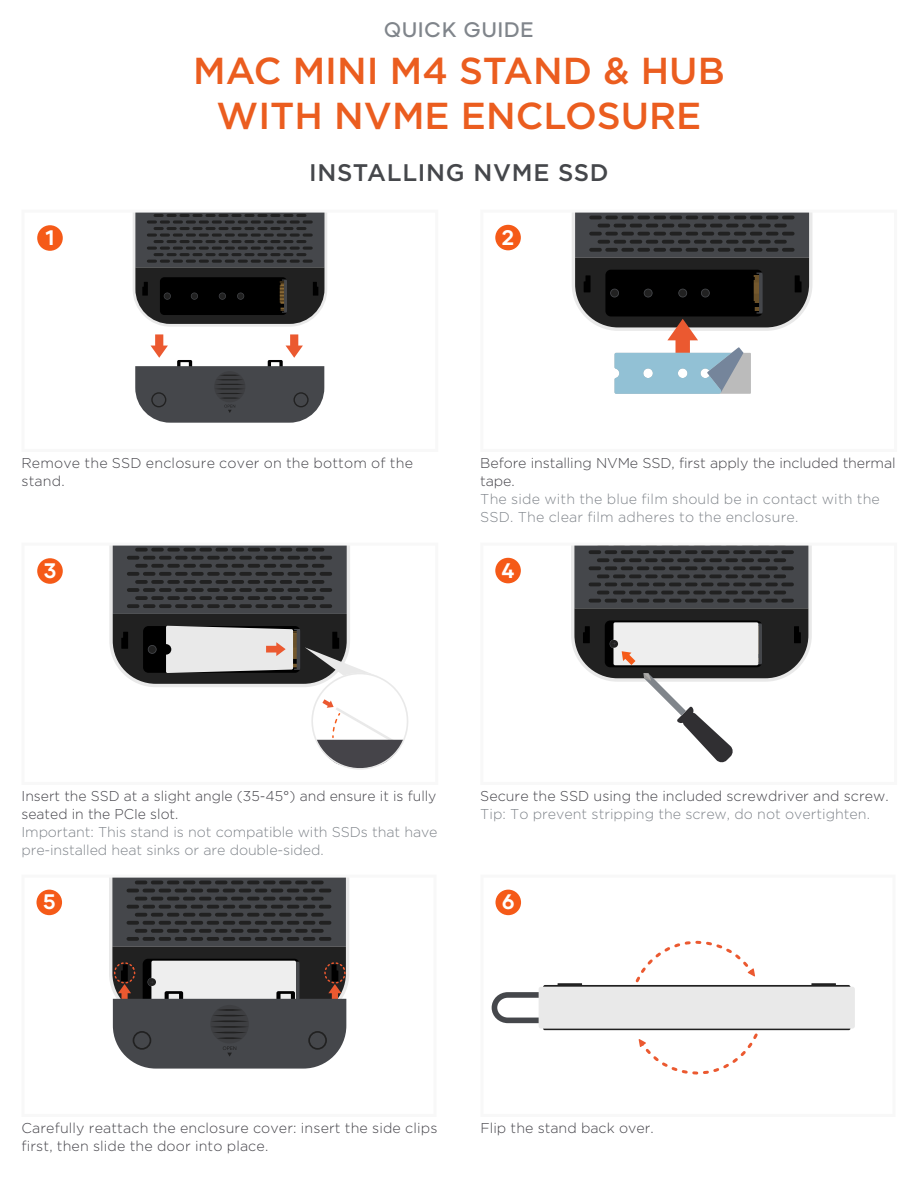
<style>
.page{position:relative;width:918px;height:1188px;background:#fff}
.page>*{position:absolute;margin:0;border:0;box-sizing:border-box;transform-origin:0 0}
.t1{font:500 37.5px/45px "Gotham";color:#eb5d1f;text-align:center}
.t2{font:500 24px "Gotham";letter-spacing:.03em;color:#45474b}
.t3{font:500 21px "Gilmer";letter-spacing:.05em;color:#80858b}
.t4{font:700 21px "Gilmer";color:#fff}
.t5{font:300 14.25px/18px "Gotham";color:#45444a}
.t6{font:300 14.25px/18px "Gotham";color:#80858b}
</style>
<div class="page">
<svg style="left:491px;top:889px;width:364px;height:186px"></svg>
<div style="left:495px;top:890px;width:26px;height:25px;background:#f55a18;border-radius:50%"></div>
<svg style="left:37px;top:877px;width:312px;height:192px"></svg>
<div style="left:36px;top:890px;width:26px;height:25px;background:#f55a18;border-radius:50%"></div>
<div style="left:495px;top:558px;width:26px;height:25px;background:#f55a18;border-radius:50%"></div>
<svg style="left:571px;top:545px;width:241px;height:218px"></svg>
<svg style="left:38px;top:545px;width:370px;height:225px"></svg>
<div style="left:37px;top:558px;width:26px;height:26px;background:#f55a18;border-radius:50%"></div>
<svg style="left:495px;top:212px;width:318px;height:182px"></svg>
<div style="left:495px;top:225px;width:26px;height:25px;background:#f55a18;border-radius:50%"></div>
<svg style="left:38px;top:212px;width:289px;height:211px"></svg>
<div style="left:37px;top:225px;width:26px;height:26px;background:#f55a18;border-radius:50%"></div>
<h3 class="t3" style="left:384px;top:16px;width:151px">QUICK GUIDE</h3>
<h1 class="t1" style="left:193px;top:47px;width:533px">MAC MINI M4 STAND &amp; HUB<br>WITH NVME ENCLOSURE</h1>
<h3 class="t4" style="left:46px;top:224px;width:10px">1</h3>
<h2 class="t2" style="left:309px;top:157px;width:301px">INSTALLING NVME SSD</h2>
<h3 class="t4" style="left:502px;top:224px;width:14px">2</h3>
<p class="t5" style="left:22px;top:454px;width:393px">Remove the SSD enclosure cover on the bottom of the stand.</p>
<h3 class="t4" style="left:44px;top:557px;width:14px">3</h3>
<p class="t5" style="left:480px;top:454px;width:417px">Before installing NVMe SSD, first apply the included thermal tape.</p>
<p class="t6" style="left:480px;top:490px;width:401px">The side with the blue film should be in contact with the<br>SSD. The clear film adheres to the enclosure.</p>
<h3 class="t4" style="left:502px;top:557px;width:14px">4</h3>
<p class="t5" style="left:22px;top:787px;width:417px">Insert the SSD at a slight angle (35-45°) and ensure it is fully seated in the PCIe slot.</p>
<p class="t6" style="left:22px;top:823px;width:418px">Important: This stand is not compatible with SSDs that have pre-installed heat sinks or are double-sided.</p>
<h3 class="t4" style="left:43px;top:889px;width:14px">5</h3>
<p class="t5" style="left:480px;top:787px;width:410px">Secure the SSD using the included screwdriver and screw.</p>
<p class="t6" style="left:480px;top:805px;width:391px">Tip: To prevent stripping the screw, do not overtighten.</p>
<h3 class="t4" style="left:502px;top:889px;width:14px">6</h3>
<p class="t5" style="left:22px;top:1119px;width:417px">Carefully reattach the enclosure cover: insert the side clips first, then slide the door into place.</p>
<p class="t5" style="left:481px;top:1119px;width:175px">Flip the stand back over.</p>
</div>
